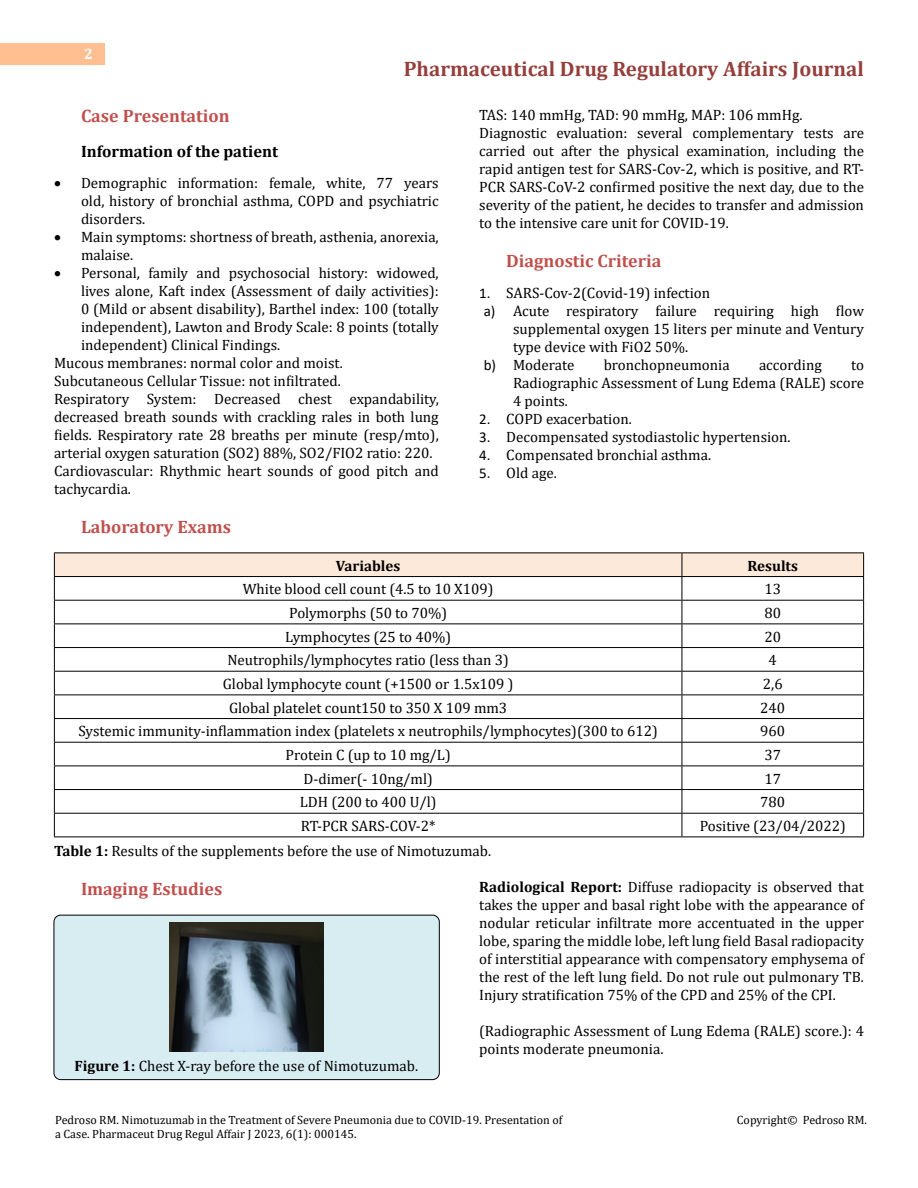
<style>
.page{position:relative;width:918px;height:1188px;background:#fff}
.page>*{position:absolute;margin:0;border:0;box-sizing:border-box;transform-origin:0 0}
.t1{font:700 21px "Cambria";color:#953f3c}
.t2{font:700 18px "Cambria";color:#c0504d}
.t3{font:700 16.5px "Cambria";color:#000}
.t4{font:15px/18px "Cambria";color:#000;text-align:justify}
.t5{font:700 15px "Cambria";color:#000}
.t6{font:700 15px "Cambria";color:#fff}
.t7{font:12px/14.4px "Cambria";color:#000}
.s1{font-family:"Calibri"}
.s2{font-weight:700}
</style>
<div class="page">
<div style="left:0;top:43px;width:105px;height:21px;background:#ffbf91"></div>
<div style="left:54px;top:915px;width:385px;height:165px;background:#d8edf2;border-radius:7px"></div>
<div style="left:54px;top:915px;width:386px;height:165px;border:1px solid #000;border-radius:7px"></div>
<hr style="left:54px;top:837px;width:628px;height:1px;background:#000">
<hr style="left:682px;top:837px;width:182px;height:1px;background:#000">
<svg style="left:54px;top:553px;width:810px;height:284px"></svg>
<img style="left:169px;top:922px;width:154px;height:129px">
<p class="t6" style="left:84px;top:44px;width:10px">2</p>
<h1 class="t1" style="left:404px;top:54px;width:462px">Pharmaceutical Drug Regulatory Affairs Journal</h1>
<p class="t2" style="left:81px;top:103px;width:150px">Case Presentation</p>
<p class="t3" style="left:81px;top:139px;width:199px">Information of the patient</p>
<p class="t4" style="left:81px;top:174px;width:359px;text-indent:-27px">• Demographic information: female, white, 77 years old, history of bronchial asthma, COPD and psychiatric disorders.</p>
<p class="t4" style="left:81px;top:228px;width:359px;text-indent:-27px">• Main symptoms: shortness of breath, asthenia, anorexia, malaise.</p>
<p class="t4" style="left:54px;top:264px;width:386px">• Personal, family and psychosocial history: widowed,</p>
<p class="t4" style="left:81px;top:282px;width:359px">lives alone, Kaft index (Assessment of daily activities):</p>
<p class="t4" style="left:81px;top:300px;width:359px">0 (Mild or absent disability), Barthel index: 100 (totally</p>
<p class="t4" style="left:81px;top:318px;width:359px">independent), Lawton and Brody Scale: 8 points (totally</p>
<p class="t4" style="left:81px;top:336px;width:201px">independent) Clinical Findings.</p>
<p class="t4" style="left:54px;top:354px;width:290px">Mucous membranes: normal color and moist.</p>
<p class="t4" style="left:54px;top:372px;width:288px">Subcutaneous Cellular Tissue: not infiltrated.</p>
<p class="t4" style="left:54px;top:390px;width:386px">Respiratory System: Decreased chest expandability,</p>
<p class="t4" style="left:54px;top:408px;width:386px">decreased breath sounds with crackling rales in both lung</p>
<p class="t4" style="left:54px;top:426px;width:386px">fields. Respiratory rate 28 breaths per minute (resp/mto),</p>
<p class="t4" style="left:54px;top:444px;width:380px">arterial oxygen saturation (SO2) 88%, SO2/FIO2 ratio: 220.</p>
<p class="t4" style="left:54px;top:462px;width:386px">Cardiovascular: Rhythmic heart sounds of good pitch and</p>
<p class="t4" style="left:54px;top:480px;width:79px">tachycardia.</p>
<p class="t2" style="left:81px;top:514px;width:151px">Laboratory Exams</p>
<p class="t4" style="left:479px;top:105px;width:386px;text-align:left">TAS: 140 mmHg, TAD: 90 mmHg, MAP: 106 mmHg.<br>Diagnostic evaluation: several complementary tests are carried out after the physical examination, including the rapid antigen test for SARS-Cov-2, which is positive, and RT-PCR SARS-CoV-2 confirmed positive the next day, due to the severity of the patient, he decides to transfer and admission to the intensive care unit for COVID-19.</p>
<p class="t2" style="left:506px;top:248px;width:157px">Diagnostic Criteria</p>
<p class="t4" style="left:479px;top:284px;width:232px"><span class="s1">1.</span> SARS-Cov-2(Covid-19) infection</p>
<p class="t4" style="left:484px;top:302px;width:382px"><span class="s1">a)</span> Acute respiratory failure requiring high flow</p>
<p class="t4" style="left:513px;top:320px;width:352px">supplemental oxygen 15 liters per minute and Ventury</p>
<p class="t4" style="left:513px;top:338px;width:177px">type device with FiO2 50%.</p>
<p class="t4" style="left:484px;top:356px;width:92px"><span class="s1">b)</span> Moderate</p>
<p class="t4" style="left:604px;top:356px;width:128px">bronchopneumonia</p>
<p class="t4" style="left:759px;top:356px;width:64px">according</p>
<p class="t4" style="left:513px;top:356px;width:353px;text-indent:338px">to Radiographic Assessment of Lung Edema (RALE) score 4 points.</p>
<p class="t4" style="left:479px;top:410px;width:154px"><span class="s1">2.</span> COPD exacerbation.</p>
<p class="t4" style="left:479px;top:428px;width:313px"><span class="s1">3.</span> Decompensated systodiastolic hypertension.</p>
<p class="t4" style="left:479px;top:446px;width:233px"><span class="s1">4.</span> Compensated bronchial asthma.</p>
<p class="t4" style="left:479px;top:464px;width:79px"><span class="s1">5.</span> Old age.</p>
<p class="t5" style="left:336px;top:555px;width:66px">Variables</p>
<p class="t5" style="left:748px;top:555px;width:52px">Results</p>
<p class="t4" style="left:243px;top:580px;width:252px">White blood cell count (4.5 to 10 X109)</p>
<p class="t4" style="left:764px;top:580px;width:18px">13</p>
<p class="t4" style="left:289px;top:604px;width:160px">Polymorphs (50 to 70%)</p>
<p class="t4" style="left:764px;top:604px;width:18px">80</p>
<p class="t4" style="left:285px;top:627px;width:167px">Lymphocytes (25 to 40%)</p>
<p class="t4" style="left:764px;top:627px;width:18px">20</p>
<p class="t4" style="left:227px;top:651px;width:283px">Neutrophils/lymphocytes ratio (less than 3)</p>
<p class="t4" style="left:769px;top:651px;width:10px">4</p>
<p class="t4" style="left:223px;top:675px;width:292px">Global lymphocyte count (+1500 or 1.5x109 )</p>
<p class="t4" style="left:763px;top:675px;width:21px">2,6</p>
<p class="t4" style="left:229px;top:698px;width:280px">Global platelet count150 to 350 X 109 mm3</p>
<p class="t4" style="left:760px;top:698px;width:26px">240</p>
<p class="t4" style="left:79px;top:722px;width:581px">Systemic immunity-inflammation index (platelets x neutrophils/lymphocytes)(300 to 612)</p>
<p class="t4" style="left:760px;top:722px;width:26px">960</p>
<p class="t4" style="left:286px;top:746px;width:167px">Protein C (up to 10 mg/L)</p>
<p class="t4" style="left:764px;top:746px;width:18px">37</p>
<p class="t4" style="left:303px;top:769px;width:131px">D-dimer(- 10ng/ml)</p>
<p class="t4" style="left:764px;top:769px;width:18px">17</p>
<p class="t4" style="left:300px;top:793px;width:138px">LDH (200 to 400 U/l)</p>
<p class="t4" style="left:760px;top:793px;width:26px">780</p>
<p class="t4" style="left:301px;top:817px;width:136px">RT-PCR SARS-COV-2*</p>
<p class="t4" style="left:700px;top:817px;width:148px">Positive (23/04/2022)</p>
<p class="t4" style="left:54px;top:842px;width:439px"><span class="s2">Table 1:</span> Results of the supplements before the use of Nimotuzumab.</p>
<p class="t2" style="left:81px;top:876px;width:143px">Imaging Estudies</p>
<p class="t4" style="left:479px;top:878px;width:386px"><span class="s2">Radiological Report:</span> Diffuse radiopacity is observed that takes the upper and basal right lobe with the appearance of nodular reticular infiltrate more accentuated in the upper lobe, sparing the middle lobe, left lung field Basal radiopacity of interstitial appearance with compensatory emphysema of the rest of the left lung field. Do not rule out pulmonary TB.<br>Injury stratification 75% of the CPD and 25% of the CPI.</p>
<p class="t4" style="left:479px;top:1022px;width:386px">(Radiographic Assessment of Lung Edema (RALE) score.): 4 points moderate pneumonia.</p>
<p class="t4" style="left:75px;top:1056px;width:345px"><span class="s2">Figure 1:</span> Chest X-ray before the use of Nimotuzumab.</p>
<p class="t7" style="left:55px;top:1112px;width:509px">Pedroso RM. Nimotuzumab in the Treatment of Severe Pneumonia due to COVID-19. Presentation of a Case. Pharmaceut Drug Regul Affair J 2023, 6(1): 000145.</p>
<p class="t7" style="left:737px;top:1112px;width:132px">Copyright© Pedroso RM.</p>
</div>
